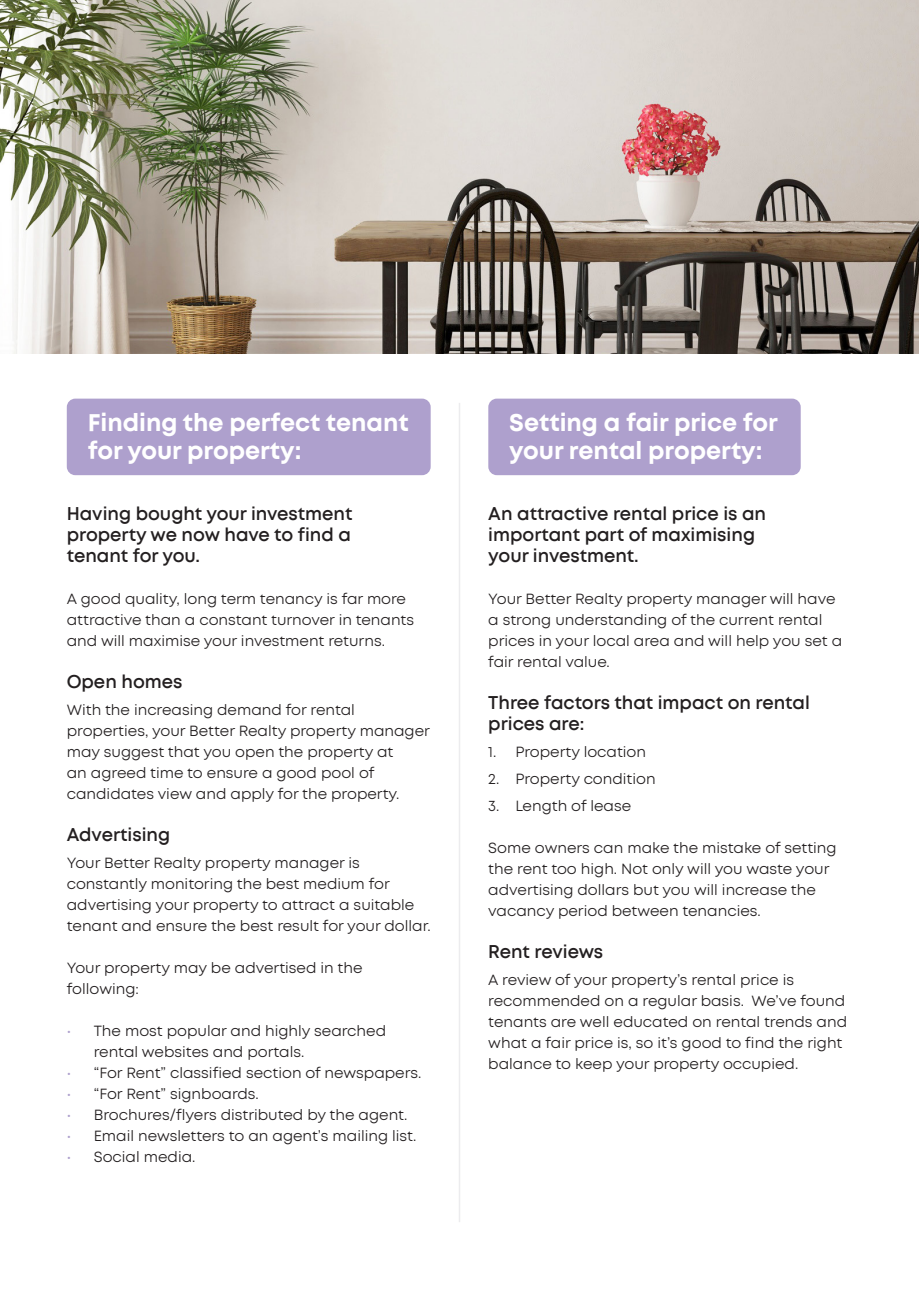
<style>
.page{position:relative;width:919px;height:1289px;background:#fff}
.page>*{position:absolute;margin:0;border:0;box-sizing:border-box;transform-origin:0 0}
.t1{font:700 24px/28.8px "Mont";color:#fff}
.t2{font:600 18px/21px "Mont";color:#231f20}
.t3{font:15px/21px "Mont";color:#231f20}
.s1{font-family:"Montserrat";color:#aea0cd}
</style>
<div class="page">
<div style="left:67px;top:398px;width:363px;height:77px;background:#aea0cd;border-radius:9px"></div>
<div style="left:488px;top:398px;width:312px;height:77px;background:#aea0cd;border-radius:9px"></div>
<img style="left:0;top:0;width:918px;height:353px">
<hr style="left:458px;top:403px;width:2px;height:819px;background:#ececee">
<p class="t1" style="left:88px;top:409px;width:322px">Finding the perfect tenant for your property:</p>
<p class="t1" style="left:509px;top:409px;width:270px">Setting a fair price for your rental property:</p>
<p class="t2" style="left:67px;top:503px;width:287px;text-align:justify">Having bought your investment property we now have to find a tenant for you.</p>
<p class="t3" style="left:67px;top:588px;width:349px">A good quality, long term tenancy is far more attractive than a constant turnover in tenants and will maximise your investment returns.</p>
<p class="t2" style="left:67px;top:671px;width:117px">Open homes</p>
<p class="t3" style="left:67px;top:699px;width:365px">With the increasing demand for rental properties, your Better Realty property manager may suggest that you open the property at<br>an agreed time to ensure a good pool of candidates view and apply for the property.</p>
<p class="t2" style="left:67px;top:824px;width:105px">Advertising</p>
<p class="t3" style="left:67px;top:852px;width:365px">Your Better Realty property manager is constantly monitoring the best medium for advertising your property to attract a suitable tenant and ensure the best result for your dollar.</p>
<p class="t3" style="left:67px;top:957px;width:297px">Your property may be advertised in the following:</p>
<p class="t3" style="left:94px;top:1020px;width:294px;text-indent:-27px"><span class="s1">•</span> The most popular and highly searched rental websites and portals.</p>
<p class="t3" style="left:67px;top:1062px;width:356px"><span class="s1">•</span> “For Rent” classified section of newspapers.</p>
<p class="t3" style="left:67px;top:1083px;width:193px"><span class="s1">•</span> “For Rent” signboards.</p>
<p class="t3" style="left:67px;top:1104px;width:342px"><span class="s1">•</span> Brochures/flyers distributed by the agent.</p>
<p class="t3" style="left:67px;top:1125px;width:351px"><span class="s1">•</span> Email newsletters to an agent’s mailing list.</p>
<p class="t3" style="left:67px;top:1146px;width:130px"><span class="s1">•</span> Social media.</p>
<p class="t2" style="left:488px;top:503px;width:279px">An attractive rental price is an important part of maximising your investment.</p>
<p class="t3" style="left:488px;top:588px;width:355px">Your Better Realty property manager will have a strong understanding of the current rental prices in your local area and will help you set a fair rental value.</p>
<p class="t2" style="left:488px;top:692px;width:323px">Three factors that impact on rental prices are:</p>
<p class="t3" style="left:488px;top:741px;width:159px">1. Property location</p>
<p class="t3" style="left:488px;top:768px;width:169px">2. Property condition</p>
<p class="t3" style="left:488px;top:795px;width:144px">3. Length of lease</p>
<p class="t3" style="left:488px;top:837px;width:350px">Some owners can make the mistake of setting the rent too high. Not only will you waste your advertising dollars but you will increase the vacancy period between tenancies.</p>
<p class="t2" style="left:488px;top:941px;width:116px">Rent reviews</p>
<p class="t3" style="left:488px;top:969px;width:360px">A review of your property’s rental price is recommended on a regular basis. We’ve found tenants are well educated on rental trends and what a fair price is, so it’s good to find the right balance to keep your property occupied.</p>
</div>
